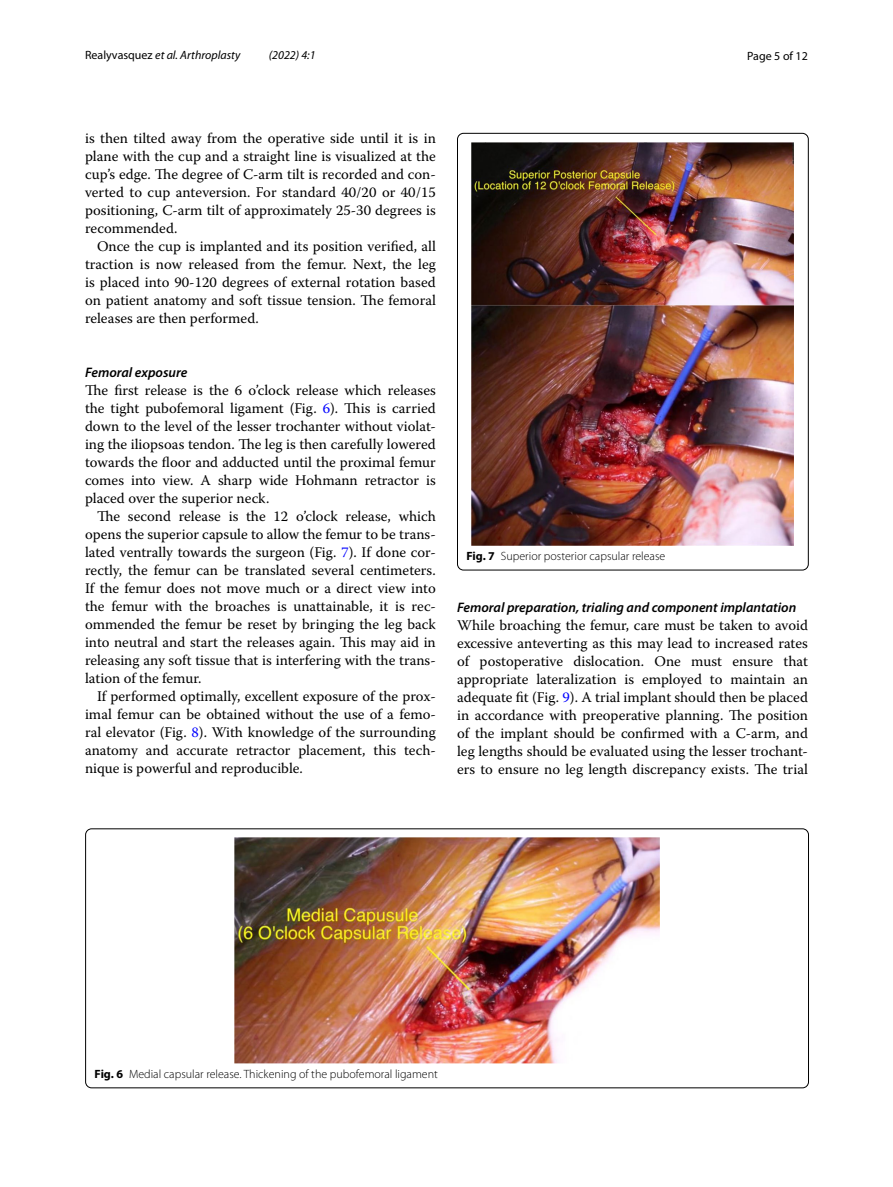
<style>
.page{position:relative;width:893px;height:1187px;background:#fff}
.page>*{position:absolute;margin:0;border:0;box-sizing:border-box;transform-origin:0 0}
.t1{font:14.7px/18px "Warnock Pro";color:#000;text-align:justify}
.t2{font:italic 600 13.8px "Myriad Pro";color:#000}
.t3{font:300 12px "Myriad Pro";color:#000}
.t4{font:italic 12px "Myriad Pro";color:#000}
.t5{font:12px "Myriad Pro";color:#000}
.s1{font-style:normal}
.s2{color:#00f}
.s3{font-weight:700}
</style>
<div class="page">
<img style="left:234px;top:837px;width:426px;height:226px">
<div style="left:85px;top:828px;width:724px;height:259px;border:1px solid #000;border-radius:6px"></div>
<img style="left:472px;top:142px;width:322px;height:403px">
<div style="left:457px;top:133px;width:351px;height:437px;border:1px solid #000;border-radius:6px"></div>
<p class="t4" style="left:85px;top:48px;width:157px"><span class="s1">Realyvasquez</span> et al. Arthroplasty</p>
<p class="t4" style="left:269px;top:48px;width:48px">(2022) 4:1</p>
<p class="t5" style="left:747px;top:48px;width:62px">Page 5 of 12</p>
<p class="t1" style="left:85px;top:128px;width:352px">is then tilted away from the operative side until it is in plane with the cup and a straight line is visualized at the cup’s edge. The degree of C-arm tilt is recorded and con&shy;verted to cup anteversion. For standard 40/20 or 40/15 positioning, C-arm tilt of approximately 25-30 degrees is recommended.</p>
<p class="t1" style="left:85px;top:236px;width:352px;text-indent:12px">Once the cup is implanted and its position verified, all traction is now released from the femur. Next, the leg is placed into 90-120 degrees of external rotation based on patient anatomy and soft tissue tension. The femoral releases are then performed.</p>
<p class="t2" style="left:85px;top:364px;width:104px">Femoral exposure</p>
<p class="t1" style="left:85px;top:381px;width:352px">The first release is the 6 o’clock release which releases the tight pubofemoral ligament (Fig. <span class="s2">6</span>). This is carried down to the level of the lesser trochanter without violat&shy;ing the iliopsoas tendon. The leg is then carefully lowered towards the floor and adducted until the proximal femur comes into view. A sharp wide Hohmann retractor is placed over the superior neck.</p>
<p class="t1" style="left:85px;top:507px;width:352px;text-indent:12px">The second release is the 12 o’clock release, which opens the superior capsule to allow the femur to be trans&shy;lated ventrally towards the surgeon (Fig. <span class="s2">7</span>). If done cor&shy;rectly, the femur can be translated several centimeters.<br>If the femur does not move much or a direct view into the femur with the broaches is unattainable, it is rec&shy;ommended the femur be reset by bringing the leg back into neutral and start the releases again. This may aid in releasing any soft tissue that is interfering with the trans&shy;lation of the femur.</p>
<p class="t1" style="left:85px;top:687px;width:352px;text-indent:12px">If performed optimally, excellent exposure of the prox&shy;imal femur can be obtained without the use of a femo&shy;ral elevator (Fig. <span class="s2">8</span>). With knowledge of the surrounding anatomy and accurate retractor placement, this tech&shy;nique is powerful and reproducible.</p>
<p class="t3" style="left:466px;top:549px;width:200px"><span class="s3">Fig. 7</span> Superior posterior capsular release</p>
<p class="t2" style="left:457px;top:598px;width:341px">Femoral preparation, trialing and component implantation</p>
<p class="t1" style="left:457px;top:615px;width:352px">While broaching the femur, care must be taken to avoid excessive anteverting as this may lead to increased rates of postoperative dislocation. One must ensure that appropriate lateralization is employed to maintain an adequate fit (Fig. <span class="s2">9</span>). A trial implant should then be placed in accordance with preoperative planning. The position of the implant should be confirmed with a C-arm, and leg lengths should be evaluated using the lesser trochant&shy;ers to ensure no leg length discrepancy exists. The trial</p>
<p class="t3" style="left:95px;top:1067px;width:345px"><span class="s3">Fig. 6</span> Medial capsular release. Thickening of the pubofemoral ligament</p>
</div>
